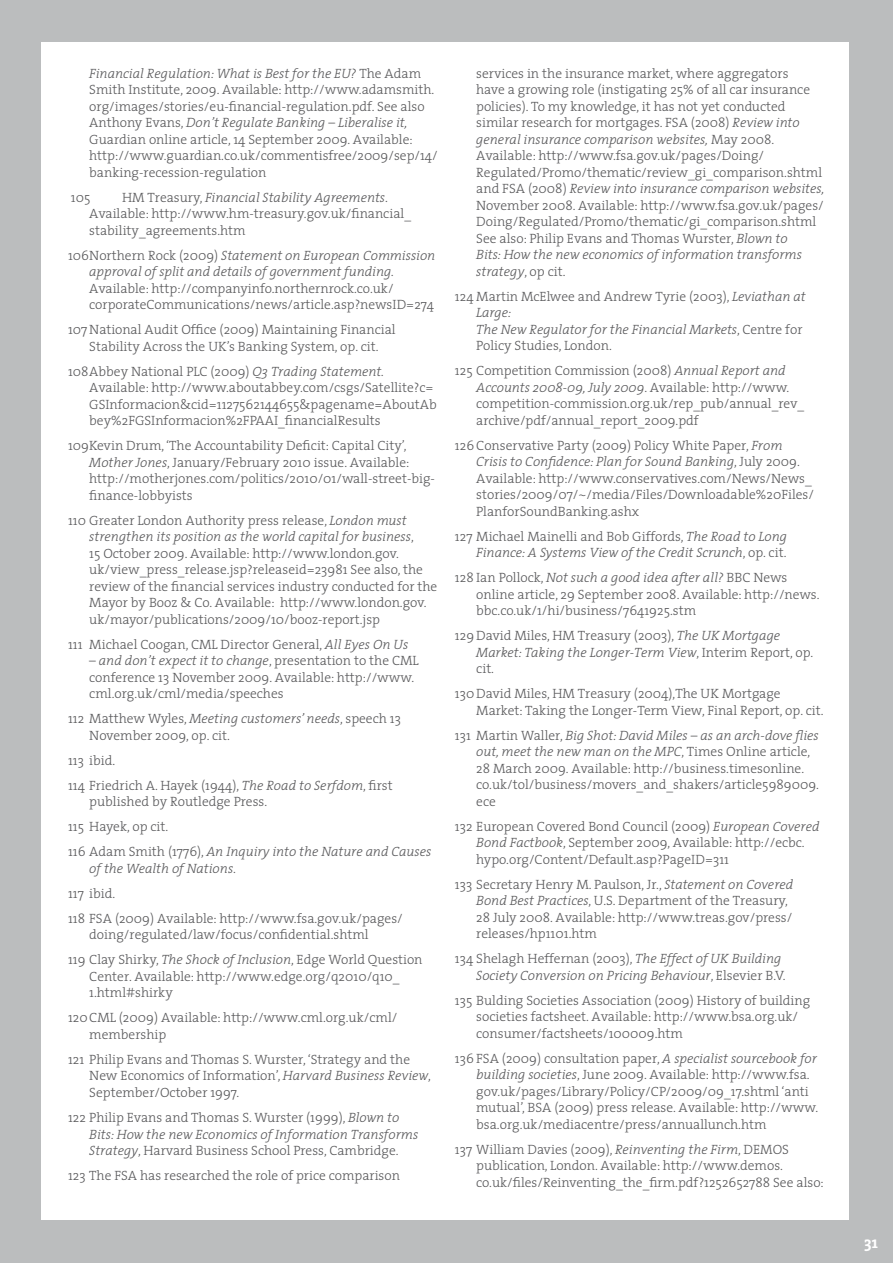
<style>
.page{position:relative;width:893px;height:1263px;background:#bbbdbe}
.page>*{position:absolute;margin:0;border:0;box-sizing:border-box;transform-origin:0 0}
.t1{font:700 16.5px "The Serif";color:#fff}
.t2{font:300 13.5px/16.5px "The Serif";color:#58585a}
.t3{font:italic 300 13.5px/16.5px "The Serif";color:#58585a}
.s1{font-style:italic}
.s2{font-style:normal}
</style>
<div class="page">
<div style="left:42px;top:43px;width:807px;height:1177px;background:#fff"></div>
<p class="t2" style="left:89px;top:65px;width:350px"><span class="s1">Financial Regulation: What is Best for the EU?</span> The Adam Smith Institute, 2009. Available: http://www.adamsmith. org/images/stories/eu-financial-regulation.pdf. See also Anthony Evans, <span class="s1">Don’t Regulate Banking – Liberalise it, </span>Guardian online article, 14 September 2009. Available: http://www.guardian.co.uk/commentisfree/2009/sep/14/ banking-recession-regulation</p>
<p class="t2" style="left:71px;top:189px;width:21px">105</p>
<p class="t2" style="left:89px;top:189px;width:323px;text-indent:33px">HM Treasury, <span class="s1">Financial Stability Agreements</span>.<br>Available: http://www.hm-treasury.gov.uk/financial_ stability_agreements.htm</p>
<p class="t3" style="left:89px;top:247px;width:348px;text-indent:-21px"><span class="s2">106Northern Rock (2009)</span> Statement on European Commission approval of split and details of government funding.</p>
<p class="t2" style="left:89px;top:280px;width:346px">Available: http://companyinfo.northernrock.co.uk/ corporateCommunications/news/article.asp?newsID=274</p>
<p class="t2" style="left:68px;top:321px;width:329px;text-align:center">107National Audit Office (2009) Maintaining Financial<br>Stability Across the UK’s Banking System, op. cit.</p>
<p class="t2" style="left:89px;top:363px;width:349px;text-indent:-21px">108Abbey National PLC (2009) <span class="s1">Q3 Trading Statement.<br></span>Available: http://www.aboutabbey.com/csgs/Satellite?c= GSInformacion&amp;cid=1127562144655&amp;pagename=AboutAb bey%2FGSInformacion%2FPAAI_financialResults</p>
<p class="t2" style="left:89px;top:437px;width:347px;text-indent:-21px">109Kevin Drum, ‘The Accountability Deficit: Capital City’, <span class="s1">Mother Jones</span>, January/February 2010 issue. Available: http://motherjones.com/politics/2010/01/wall-street-big&shy;finance-lobbyists</p>
<p class="t2" style="left:89px;top:512px;width:350px;text-indent:-21px">110 Greater London Authority press release, <span class="s1">London must strengthen its position as the world capital for business</span>,<br>15 October 2009. Available: http://www.london.gov. uk/view_press_release.jsp?releaseid=23981 See also, the review of the financial services industry conducted for the Mayor by Booz &amp; Co. Available: http://www.london.gov. uk/mayor/publications/2009/10/booz-report.jsp</p>
<p class="t2" style="left:68px;top:636px;width:342px">111 Michael Coogan, CML Director General, <span class="s1">All Eyes On Us</span></p>
<p class="t2" style="left:89px;top:652px;width:331px"><span class="s1">– and don’t expect it to change</span>, presentation to the CML conference 13 November 2009. Available: http://www. cml.org.uk/cml/media/speeches</p>
<p class="t2" style="left:89px;top:710px;width:313px;text-indent:-21px">112 Matthew Wyles, <span class="s1">Meeting customers’ needs</span>, speech 13<br>November 2009, op. cit.</p>
<p class="t2" style="left:68px;top:747px;width:326px;line-height:25px">113 ibid.<br>114 Friedrich A. Hayek (1944), <span class="s1">The Road to Serfdom</span>, first</p>
<p class="t2" style="left:68px;top:789px;width:365px;line-height:25px;text-indent:21px">published by Routledge Press.<br>115 Hayek, op cit.<br>116 Adam Smith (1776), <span class="s1">An Inquiry into the Nature and Causes</span></p>
<p class="t2" style="left:68px;top:855px;width:336px;line-height:25px;text-indent:21px"><span class="s1">of the Wealth of Nations</span>.<br>117 ibid.<br>118 FSA (2009) Available: http://www.fsa.gov.uk/pages/</p>
<p class="t2" style="left:68px;top:922px;width:356px;line-height:25px;text-indent:21px">doing/regulated/law/focus/confidential.shtml<br>119 Clay Shirky, <span class="s1">The Shock of Inclusion</span>, Edge World Question</p>
<p class="t2" style="left:89px;top:968px;width:312px">Center. Available: http://www.edge.org/q2010/q10_<br>1.html#shirky</p>
<p class="t2" style="left:89px;top:1009px;width:310px;text-indent:-21px">120CML (2009) Available: http://www.cml.org.uk/cml/ membership</p>
<p class="t2" style="left:89px;top:1051px;width:343px;text-indent:-21px">121 Philip Evans and Thomas S. Wurster, ‘Strategy and the<br>New Economics of Information’, <span class="s1">Harvard Business Review</span>,<br>September/October 1997.</p>
<p class="t2" style="left:89px;top:1109px;width:330px;text-indent:-21px">122 Philip Evans and Thomas S. Wurster (1999), <span class="s1">Blown to<br>Bits: How the new Economics of Information Transforms<br>Strategy</span>, Harvard Business School Press, Cambridge.</p>
<p class="t2" style="left:68px;top:1167px;width:333px">123 The FSA has researched the role of price comparison</p>
<p class="t2" style="left:476px;top:65px;width:350px">services in the insurance market, where aggregators<br>have a growing role (instigating 25% of all car insurance policies). To my knowledge, it has not yet conducted similar research for mortgages. FSA (2008) <span class="s1">Review into general insurance comparison websites,</span> May 2008.<br>Available: http://www.fsa.gov.uk/pages/Doing/ Regulated/Promo/thematic/review_gi_comparison.shtml and FSA (2008) <span class="s1">Review into insurance comparison websites, </span>November 2008. Available: http://www.fsa.gov.uk/pages/ Doing/Regulated/Promo/thematic/gi_comparison.shtml See also: Philip Evans and Thomas Wurster, <span class="s1">Blown to<br>Bits: How the new economics of information transforms strategy</span>, op cit.</p>
<p class="t2" style="left:476px;top:287px;width:331px;text-indent:-21px">124 Martin McElwee and Andrew Tyrie (2003), <span class="s1">Leviathan at Large:<br>The New Regulator for the Financial Markets</span>, Centre for Policy Studies, London.</p>
<p class="t2" style="left:476px;top:362px;width:330px;text-indent:-21px">125 Competition Commission (2008) <span class="s1">Annual Report and Accounts 2008-09, July 2009</span>. Available: http://www. competition-commission.org.uk/rep_pub/annual_rev_ archive/pdf/annual_report_2009.pdf</p>
<p class="t2" style="left:476px;top:436px;width:339px;text-indent:-21px">126 Conservative Party (2009) Policy White Paper, <span class="s1">From Crisis to Confidence: Plan for Sound Banking</span>, July 2009.<br>Available: http://www.conservatives.com/News/News_ stories/2009/07/~/media/Files/Downloadable%20Files/ PlanforSoundBanking.ashx</p>
<p class="t3" style="left:455px;top:527px;width:334px;text-align:right"><span class="s2">127 Michael Mainelli and Bob Giffords,</span> The Road to Long<br>Finance: A Systems View of the Credit Scrunch<span class="s2">, op. cit.</span></p>
<p class="t2" style="left:476px;top:569px;width:345px;text-indent:-21px">128 Ian Pollock, <span class="s1">Not such a good idea after all?</span> BBC News online article, 29 September 2008. Available: http://news. bbc.co.uk/1/hi/business/7641925.stm</p>
<p class="t2" style="left:476px;top:627px;width:339px;text-indent:-21px">129 David Miles, HM Treasury (2003), <span class="s1">The UK Mortgage<br>Market: Taking the Longer-Term View</span>, Interim Report, op. cit.</p>
<p class="t2" style="left:476px;top:685px;width:349px;text-indent:-21px">130David Miles, HM Treasury (2004),The UK Mortgage<br>Market: Taking the Longer-Term View, Final Report, op. cit.</p>
<p class="t2" style="left:476px;top:726px;width:344px;text-indent:-21px">131 Martin Waller, <span class="s1">Big Shot: David Miles – as an arch-dove flies out, meet the new man on the MPC</span>, Times Online article, 28 March 2009. Available: http://business.timesonline. co.uk/tol/business/movers_and_shakers/article5989009. ece</p>
<p class="t2" style="left:476px;top:817px;width:345px;text-indent:-21px">132 European Covered Bond Council (2009) <span class="s1">European Covered<br>Bond Factbook</span>, September 2009, Available: http://ecbc. hypo.org/Content/Default.asp?PageID=311</p>
<p class="t2" style="left:476px;top:875px;width:319px;text-indent:-21px">133 Secretary Henry M. Paulson, Jr., <span class="s1">Statement on Covered Bond Best Practices</span>, U.S. Department of the Treasury, 28 July 2008. Available: http://www.treas.gov/press/ releases/hp1101.htm</p>
<p class="t3" style="left:476px;top:950px;width:311px;text-indent:-21px"><span class="s2">134 Shelagh Heffernan (2003),</span> The Effect of UK Building<br>Society Conversion on Pricing Behaviour<span class="s2">, Elsevier B.V.</span></p>
<p class="t2" style="left:476px;top:991px;width:336px;text-indent:-21px">135 Bulding Societies Association (2009) History of building societies factsheet. Available: http://www.bsa.org.uk/ consumer/factsheets/100009.htm</p>
<p class="t2" style="left:476px;top:1049px;width:343px;text-indent:-21px">136 FSA (2009) consultation paper, <span class="s1">A specialist sourcebook for building societies</span>, June 2009. Available: http://www.fsa. gov.uk/pages/Library/Policy/CP/2009/09_17.shtml ‘anti mutual’, BSA (2009) press release. Available: http://www. bsa.org.uk/mediacentre/press/annuallunch.htm</p>
<p class="t2" style="left:476px;top:1140px;width:349px;text-indent:-21px">137 William Davies (2009), <span class="s1">Reinventing the Firm</span>, DEMOS publication, London. Available: http://www.demos. co.uk/files/Reinventing_the_firm.pdf?1252652788 See also:</p>
<p class="t1" style="left:864px;top:1228px;width:15px">31</p>
</div>
